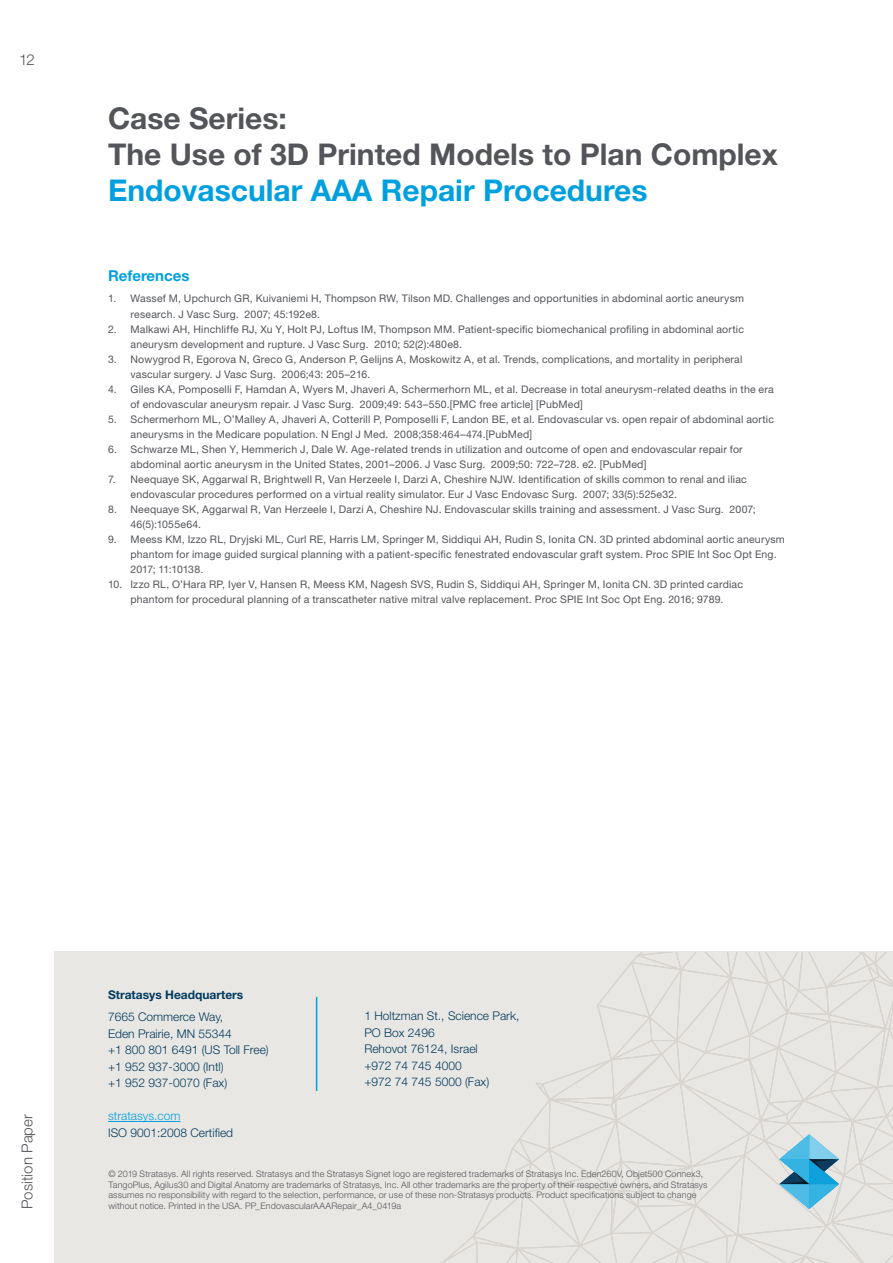
<style>
.page{position:relative;width:893px;height:1263px;background:#fff}
.page>*{position:absolute;margin:0;border:0;box-sizing:border-box;transform-origin:0 0}
.t1{font:700 30px/36px "Helvetica Neue LT Std";color:#54555a}
.t2{font:700 30px "Helvetica Neue LT Std";color:#00a0df}
.t3{font:300 15px "Helvetica Neue LT Std";letter-spacing:.005em;color:#54555a}
.t4{font:700 15px "Helvetica Neue LT Std";color:#00a0df}
.t5{font:300 12px/16.5px "Helvetica Neue LT Std";color:#003a5d}
.t6{font:700 12px "Helvetica Neue LT Std";color:#003a5d}
.t7{font:300 12px "Helvetica Neue LT Std";color:#00a0df}
.t8{font:10.5px/15px "Helvetica Neue LT Std";letter-spacing:.02em;color:#54555a}
.t9{font:300 9px/10.5px "Helvetica Neue LT Std";letter-spacing:.015em;color:#54555a}
</style>
<div class="page">
<div style="left:54px;top:951px;width:839px;height:312px;background:#e9e7e4"></div>
<hr style="left:316px;top:997px;width:1px;height:94px;background:#00a0df">
<svg style="left:442px;top:952px;width:451px;height:311px"></svg>
<hr style="left:108px;top:1121px;width:72px;height:1px;background:#00a0df">
<h2 class="t3" style="left:19px;top:50px;width:17px">12</h2>
<h1 class="t1" style="left:108px;top:100px;width:671px">Case Series:<br>The Use of 3D Printed Models to Plan Complex</h1>
<h1 class="t2" style="left:108px;top:172px;width:541px">Endovascular AAA Repair Procedures</h1>
<h2 class="t4" style="left:108px;top:266px;width:83px">References</h2>
<p class="t8" style="left:131px;top:291px;width:615px;text-indent:-23px">1. Wassef M, Upchurch GR, Kuivaniemi H, Thompson RW, Tilson MD. Challenges and opportunities in abdominal aortic aneurysm research. J Vasc Surg. 2007; 45:192e8.</p>
<p class="t8" style="left:131px;top:321px;width:615px;text-indent:-23px">2. Malkawi AH, Hinchliffe RJ, Xu Y, Holt PJ, Loftus IM, Thompson MM. Patient-specific biomechanical profiling in abdominal aortic aneurysm development and rupture. J Vasc Surg. 2010; 52(2):480e8.</p>
<p class="t8" style="left:131px;top:351px;width:613px;text-indent:-23px">3. Nowygrod R, Egorova N, Greco G, Anderson P, Gelijns A, Moskowitz A, et al. Trends, complications, and mortality in peripheral vascular surgery. J Vasc Surg. 2006;43: 205–216.</p>
<p class="t8" style="left:131px;top:381px;width:645px;text-indent:-23px">4. Giles KA, Pomposelli F, Hamdan A, Wyers M, Jhaveri A, Schermerhorn ML, et al. Decrease in total aneurysm-related deaths in the era of endovascular aneurysm repair. J Vasc Surg. 2009;49: 543–550.[PMC free article] [PubMed]</p>
<p class="t8" style="left:131px;top:411px;width:645px;text-indent:-23px">5. Schermerhorn ML, O’Malley A, Jhaveri A, Cotterill P, Pomposelli F, Landon BE, et al. Endovascular vs. open repair of abdominal aortic aneurysms in the Medicare population. N Engl J Med. 2008;358:464–474.[PubMed]</p>
<p class="t8" style="left:131px;top:441px;width:614px;text-indent:-23px">6. Schwarze ML, Shen Y, Hemmerich J, Dale W. Age-related trends in utilization and outcome of open and endovascular repair for abdominal aortic aneurysm in the United States, 2001–2006. J Vasc Surg. 2009;50: 722–728. e2. [PubMed]</p>
<p class="t8" style="left:131px;top:471px;width:618px;text-indent:-23px">7. Neequaye SK, Aggarwal R, Brightwell R, Van Herzeele I, Darzi A, Cheshire NJW. Identification of skills common to renal and iliac endovascular procedures performed on a virtual reality simulator. Eur J Vasc Endovasc Surg. 2007; 33(5):525e32.</p>
<p class="t8" style="left:131px;top:501px;width:627px;text-indent:-23px">8. Neequaye SK, Aggarwal R, Van Herzeele I, Darzi A, Cheshire NJ. Endovascular skills training and assessment. J Vasc Surg. 2007;<br>46(5):1055e64.</p>
<p class="t8" style="left:131px;top:531px;width:656px;text-indent:-23px">9. Meess KM, Izzo RL, Dryjski ML, Curl RE, Harris LM, Springer M, Siddiqui AH, Rudin S, Ionita CN. 3D printed abdominal aortic aneurysm phantom for image guided surgical planning with a patient-specific fenestrated endovascular graft system. Proc SPIE Int Soc Opt Eng.<br>2017; 11:10138.</p>
<p class="t8" style="left:108px;top:576px;width:636px;text-align:center">10. Izzo RL, O’Hara RP, Iyer V, Hansen R, Meess KM, Nagesh SVS, Rudin S, Siddiqui AH, Springer M, Ionita CN. 3D printed cardiac phantom for procedural planning of a transcatheter native mitral valve replacement. Proc SPIE Int Soc Opt Eng. 2016; 9789.</p>
<h2 class="t3" style="left:18px;top:1209px;width:96px;rotate:-90deg">Position Paper</h2>
<p class="t6" style="left:108px;top:987px;width:137px">Stratasys Headquarters</p>
<p class="t5" style="left:108px;top:1008px;width:162px">7665 Commerce Way,<br>Eden Prairie, MN 55344<br>+1 800 801 6491 (US Toll Free) +1 952 937-3000 (Intl)<br>+1 952 937-0070 (Fax)</p>
<p class="t7" style="left:108px;top:1109px;width:74px">stratasys.com</p>
<p class="t5" style="left:108px;top:1124px;width:127px">ISO 9001:2008 Certified</p>
<p class="t9" style="left:108px;top:1169px;width:601px">© 2019 Stratasys. All rights reserved. Stratasys and the Stratasys Signet logo are registered trademarks of Stratasys Inc. Eden260V, Objet500 Connex3, TangoPlus, Agilus30 and Digital Anatomy are trademarks of Stratasys, Inc. All other trademarks are the property of their respective owners, and Stratasys assumes no responsibility with regard to the selection, performance, or use of these non-Stratasys products. Product specifications subject to change without notice. Printed in the USA. PP_EndovascularAAARepair_A4_0419a</p>
<p class="t5" style="left:364px;top:1007px;width:156px">1 Holtzman St., Science Park,<br>PO Box 2496<br>Rehovot 76124, Israel<br>+972 74 745 4000<br>+972 74 745 5000 (Fax)</p>
</div>
